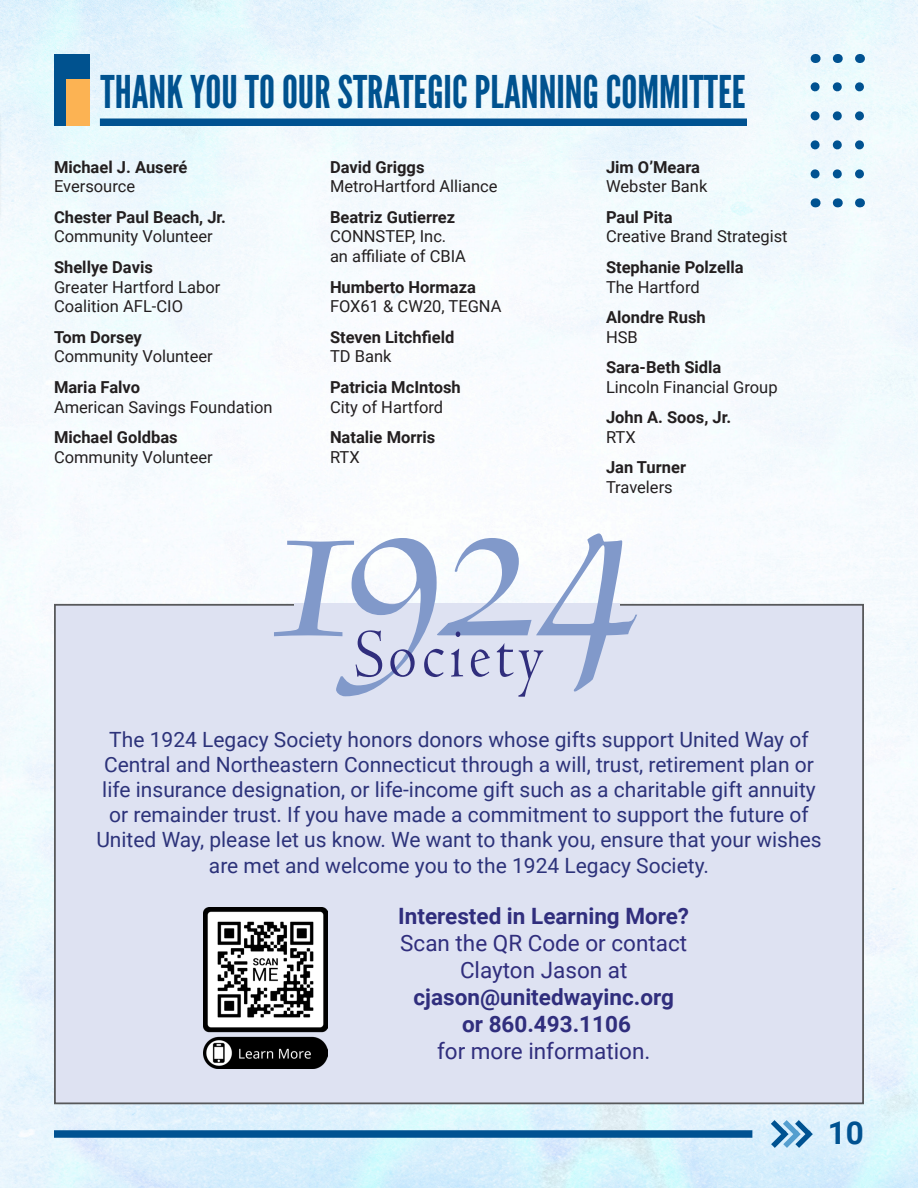
<style>
.page{position:relative;width:918px;height:1188px;background:#fff}
.page>*{position:absolute;margin:0;border:0;box-sizing:border-box;transform-origin:0 0}
.t1{font:45px "League Gothic";color:#00528f}
.t2{font:700 31.5px "Roboto";color:#005291}
.t3{font:700 22.5px "Roboto";color:#302e7d}
.t4{font:22.5px "Roboto";color:#302e7d}
.t5{font:21px/25.2px "Roboto";color:#2d337a;text-align:center}
.t6{font:16.5px "Roboto";color:#231f20}
.t7{font:700 16.5px "Roboto";color:#231f20}
</style>
<div class="page">
<img style="left:0;top:0;width:918px;height:1188px">
<div style="left:54px;top:1130px;width:698px;height:8px;background:#005291"></div>
<svg style="left:770px;top:1115px;width:48px;height:38px;background:#a2c8e2"></svg>
<div style="left:54px;top:54px;width:36px;height:72px;background:#00528f"></div>
<div style="left:67px;top:79px;width:23px;height:47px;background:#fcb353"></div>
<div style="left:100px;top:118px;width:647px;height:8px;background:#005291"></div>
<hr style="left:0;top:107px;width:3px;height:320px;background:#231f20;opacity:.75">
<div style="left:54px;top:604px;width:810px;height:500px;background:#dee2f2;border:2px solid #58595b"></div>
<svg style="left:274px;top:533px;width:363px;height:164px"></svg>
<img style="left:203px;top:908px;width:124px;height:160px">
<svg style="left:811px;top:73px;width:9px;height:101px"></svg>
<svg style="left:833px;top:73px;width:9px;height:101px"></svg>
<svg style="left:855px;top:73px;width:9px;height:101px"></svg>
<p class="t1" style="left:100px;top:65px;width:647px">THANK YOU TO OUR STRATEGIC PLANNING COMMITTEE</p>
<p class="t7" style="left:54px;top:155px;width:135px">Michael J. Auseré</p>
<p class="t6" style="left:54px;top:175px;width:83px">Eversource</p>
<p class="t7" style="left:54px;top:205px;width:174px">Chester Paul Beach, Jr.</p>
<p class="t6" style="left:54px;top:225px;width:160px">Community Volunteer</p>
<p class="t7" style="left:54px;top:255px;width:100px">Shellye Davis</p>
<p class="t6" style="left:54px;top:275px;width:168px">Greater Hartford Labor</p>
<p class="t6" style="left:54px;top:295px;width:131px">Coalition AFL-CIO</p>
<p class="t7" style="left:54px;top:325px;width:89px">Tom Dorsey</p>
<p class="t6" style="left:54px;top:345px;width:160px">Community Volunteer</p>
<p class="t7" style="left:54px;top:375px;width:88px">Maria Falvo</p>
<p class="t6" style="left:54px;top:395px;width:220px">American Savings Foundation</p>
<p class="t7" style="left:54px;top:425px;width:125px">Michael Goldbas</p>
<p class="t6" style="left:54px;top:445px;width:160px">Community Volunteer</p>
<p class="t7" style="left:330px;top:155px;width:96px">David Griggs</p>
<p class="t6" style="left:330px;top:175px;width:169px">MetroHartford Alliance</p>
<p class="t7" style="left:330px;top:205px;width:127px">Beatriz Gutierrez</p>
<p class="t6" style="left:330px;top:225px;width:118px">CONNSTEP, Inc.</p>
<p class="t6" style="left:330px;top:245px;width:138px">an affiliate of CBIA</p>
<p class="t7" style="left:330px;top:275px;width:147px">Humberto Hormaza</p>
<p class="t6" style="left:330px;top:295px;width:173px">FOX61 &amp; CW20, TEGNA</p>
<p class="t7" style="left:330px;top:325px;width:126px">Steven Litchfield</p>
<p class="t6" style="left:330px;top:345px;width:63px">TD Bank</p>
<p class="t7" style="left:330px;top:375px;width:132px">Patricia McIntosh</p>
<p class="t6" style="left:330px;top:395px;width:115px">City of Hartford</p>
<p class="t7" style="left:330px;top:425px;width:107px">Natalie Morris</p>
<p class="t6" style="left:330px;top:445px;width:31px">RTX</p>
<p class="t7" style="left:606px;top:155px;width:96px">Jim O’Meara</p>
<p class="t6" style="left:606px;top:175px;width:103px">Webster Bank</p>
<p class="t7" style="left:606px;top:205px;width:68px">Paul Pita</p>
<p class="t6" style="left:606px;top:225px;width:183px">Creative Brand Strategist</p>
<p class="t7" style="left:606px;top:255px;width:139px">Stephanie Polzella</p>
<p class="t6" style="left:606px;top:275px;width:95px">The Hartford</p>
<p class="t7" style="left:606px;top:305px;width:101px">Alondre Rush</p>
<p class="t6" style="left:606px;top:325px;width:33px">HSB</p>
<p class="t7" style="left:606px;top:356px;width:117px">Sara-Beth Sidla</p>
<p class="t6" style="left:606px;top:375px;width:173px">Lincoln Financial Group</p>
<p class="t7" style="left:606px;top:406px;width:127px">John A. Soos, Jr.</p>
<p class="t6" style="left:606px;top:425px;width:31px">RTX</p>
<p class="t7" style="left:606px;top:456px;width:82px">Jan Turner</p>
<p class="t6" style="left:606px;top:476px;width:68px">Travelers</p>
<p class="t5" style="left:96px;top:726px;width:727px">The 1924 Legacy Society honors donors whose gifts support United Way of Central and Northeastern Connecticut through a will, trust, retirement plan or life insurance designation, or life-income gift such as a charitable gift annuity or remainder trust. If you have made a commitment to support the future of United Way, please let us know. We want to thank you, ensure that your wishes are met and welcome you to the 1924 Legacy Society.</p>
<p class="t3" style="left:398px;top:901px;width:292px">Interested in Learning More?</p>
<p class="t4" style="left:400px;top:928px;width:288px">Scan the QR Code or contact</p>
<p class="t4" style="left:460px;top:955px;width:169px">Clayton Jason at</p>
<p class="t3" style="left:414px;top:982px;width:262px">cjason@unitedwayinc.org</p>
<p class="t3" style="left:462px;top:1009px;width:170px">or 860.493.1106</p>
<p class="t4" style="left:437px;top:1036px;width:215px">for more information.</p>
<p class="t2" style="left:828px;top:1111px;width:38px">10</p>
</div>
